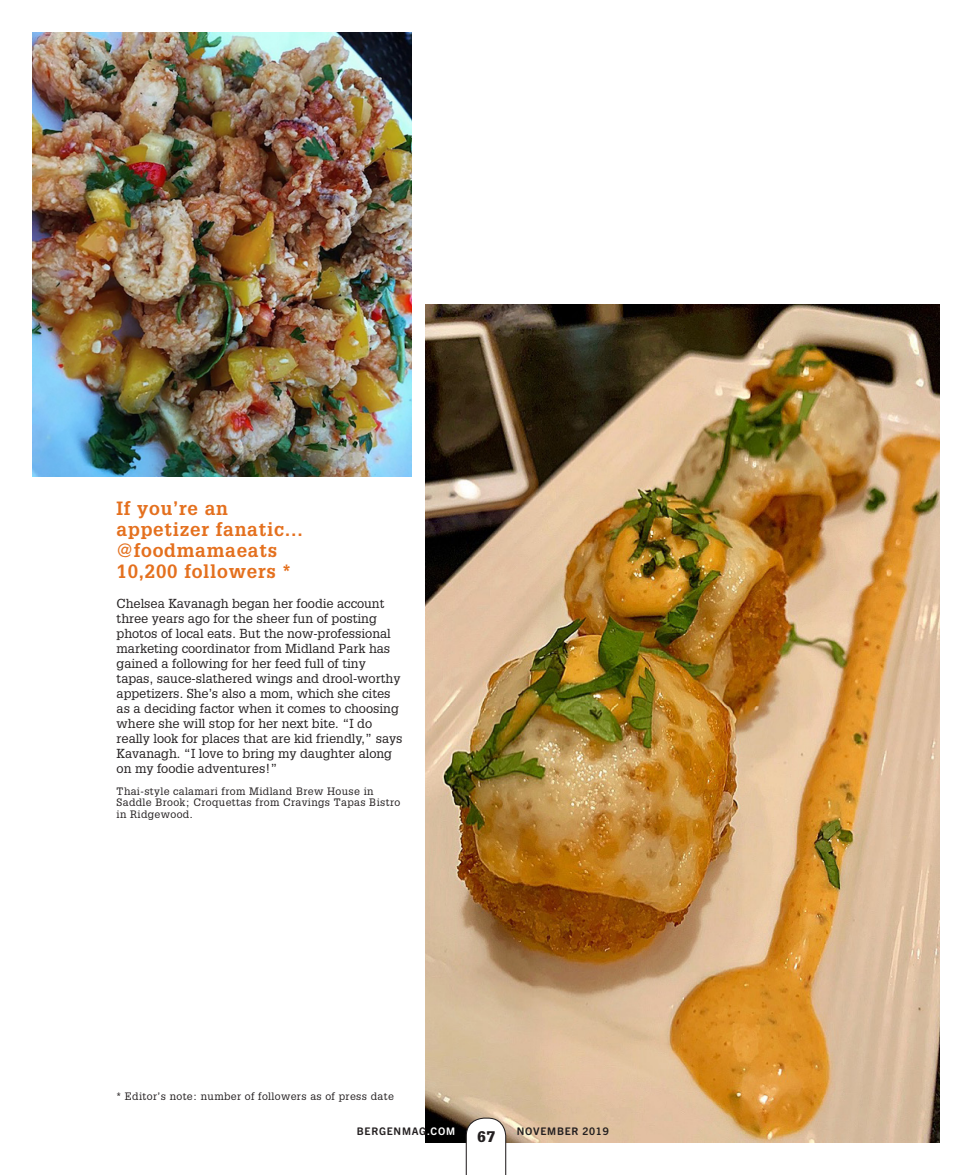
<style>
.page{position:relative;width:972px;height:1175px;background:#fff}
.page>*{position:absolute;margin:0;border:0;box-sizing:border-box;transform-origin:0 0}
.t1{font:700 18.75px/21px "Glypha";letter-spacing:.04em;color:#e4701e}
.t2{font:900 15px "Glypha";color:#231f20}
.t3{font:12.75px/15px "Glypha";color:#231f20}
.SS16_Init_cap{font:10.5px/11.2px "Glypha";letter-spacing:.035em;color:#231f20}
.t4{font:700 10.5px "Trade Gothic Next SR Pro";letter-spacing:.07em;color:#231f20}
.s1{color:#fff}
</style>
<div class="page">
<img style="left:426px;top:304px;width:514px;height:838px">
<img style="left:32px;top:32px;width:380px;height:445px">
<svg style="left:466px;top:1117px;width:40px;height:57px"></svg>
<p class="t1" style="left:117px;top:497px;width:188px">If you’re an appetizer fanatic…</p>
<p class="t1" style="left:117px;top:539px;width:162px">@foodmamaeats</p>
<p class="t1" style="left:117px;top:560px;width:176px">10,200 followers *</p>
<p class="t3" style="left:117px;top:595px;width:288px">Chelsea Kavanagh began her foodie account three years ago for the sheer fun of posting photos of local eats. But the now-professional marketing coordinator from Midland Park has gained a following for her feed full of tiny tapas, sauce-slathered wings and drool-worthy appetizers. She’s also a mom, which she cites as a deciding factor when it comes to choosing where she will stop for her next bite. “I do really look for places that are kid friendly,” says Kavanagh. “I love to bring my daughter along on my foodie adventures!”</p>
<p class="SS16_Init_cap" style="left:117px;top:785px;width:285px">Thai-style calamari from Midland Brew House in<br>Saddle Brook; Croquettas from Cravings Tapas Bistro in Ridgewood.</p>
<p class="SS16_Init_cap" style="left:117px;top:1090px;width:279px">* Editor’s note: number of followers as of press date</p>
<p class="t4" style="left:357px;top:1123px;width:100px">BERGENMAG<span class="s1">.COM</span></p>
<p class="t2" style="left:478px;top:1127px;width:19px">67</p>
<p class="t4" style="left:517px;top:1123px;width:93px">NOVEMBER 2019</p>
</div>
